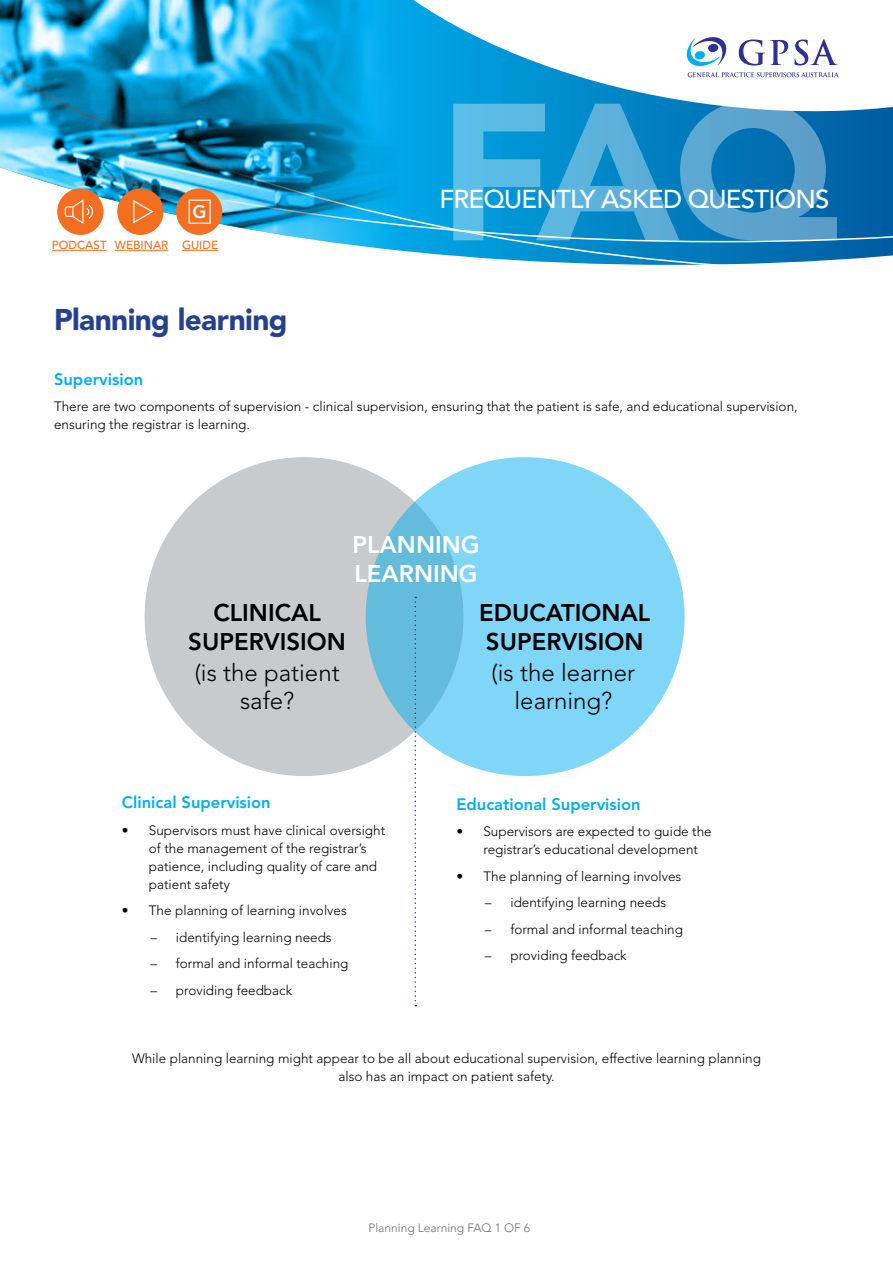
<style>
.page{position:relative;width:893px;height:1263px;background:#fff}
.page>*{position:absolute;margin:0;border:0;box-sizing:border-box;transform-origin:0 0}
.t1{font:900 192.9px "Avenir LT Std";color:#fff}
.t2{font:900 29.7px "Avenir LT Std";letter-spacing:-.02em;color:#25408f}
.t3{font:500 25.8px "Avenir LT Std";letter-spacing:-.03em;color:#fff}
.t4{font:800 24px/28.5px "Avenir LT Std";color:#000}
.t5{font:300 24px/28.5px "Avenir LT Std";color:#000;text-align:center}
.t6{font:800 24px/28.5px "Avenir LT Std";color:#fff}
.t7{font:800 18px "Avenir LT Std";color:#fff}
.t8{font:800 16.5px "Avenir LT Std";color:#00aeef}
.t9{font:300 13.5px/18px "Avenir LT Std";color:#000}
.t10{font:300 12px "Avenir LT Std";color:#6d6e71}
.t11{font:500 11.7px "Avenir LT Std";color:#f36e21}
</style>
<div class="page">
<svg style="left:400px;top:136px;width:493px;height:129px;background:#0c87c5"></svg>
<svg style="left:400px;top:0;width:493px;height:136px"></svg>
<svg style="left:687px;top:37px;width:39px;height:29px"></svg>
<svg style="left:688px;top:72px;width:151px;height:5px"></svg>
<svg style="left:739px;top:39px;width:49px;height:27px"></svg>
<svg style="left:794px;top:39px;width:44px;height:27px"></svg>
<img style="left:0;top:0;width:400px;height:251px">
<div style="left:117px;top:188px;width:47px;height:47px;background:#f36e21;border-radius:50%"></div>
<div style="left:176px;top:188px;width:46px;height:47px;background:#f36e21;border-radius:50%"></div>
<hr style="left:52px;top:250px;width:55px;height:1px;background:#f36e21">
<hr style="left:115px;top:250px;width:53px;height:1px;background:#f36e21">
<hr style="left:182px;top:250px;width:36px;height:1px;background:#f36e21">
<svg style="left:133px;top:200px;width:21px;height:24px"></svg>
<div style="left:57px;top:188px;width:47px;height:47px;background:#f36e21;border-radius:50%"></div>
<svg style="left:65px;top:199px;width:28px;height:25px"></svg>
<div style="left:145px;top:457px;width:318px;height:319px;background:#c9cacb;border-radius:50%"></div>
<svg style="left:366px;top:457px;width:319px;height:319px;background:#7ad1f1"></svg>
<svg style="left:415px;top:597px;width:1px;height:409px"></svg>
<div style="left:189px;top:200px;width:22px;height:24px;border:1px solid #fff"></div>
<h3 class="t7" style="left:193px;top:201px;width:16px">G</h3>
<p class="t11" style="left:52px;top:238px;width:168px">PODCAST WEBINAR GUIDE</p>
<h1 class="t1" style="left:438px;top:56px;width:401px">FAQ</h1>
<h3 class="t3" style="left:439px;top:184px;width:391px">FREQUENTLY ASKED QUESTIONS</h3>
<h2 class="t2" style="left:54px;top:302px;width:235px">Planning learning</h2>
<p class="t8" style="left:54px;top:369px;width:91px">Supervision</p>
<p class="t9" style="left:54px;top:397px;width:745px">There are two components of supervision - clinical supervision, ensuring that the patient is safe, and educational supervision, ensuring the registrar is learning.</p>
<h3 class="t6" style="left:352px;top:531px;width:129px">PLANNING<br>LEARNING</h3>
<h3 class="t4" style="left:479px;top:599px;width:173px">EDUCATIONAL<br>SUPERVISION</h3>
<h3 class="t4" style="left:188px;top:599px;width:159px;text-align:center">CLINICAL<br>SUPERVISION</h3>
<h3 class="t5" style="left:195px;top:658px;width:146px">(is the patient safe?</h3>
<h3 class="t5" style="left:492px;top:658px;width:145px">(is the learner learning?</h3>
<p class="t8" style="left:122px;top:793px;width:150px">Clinical Supervision</p>
<p class="t9" style="left:149px;top:821px;width:238px;text-indent:-27px">• Supervisors must have clinical oversight of the management of the registrar’s patience, including quality of care and patient safety</p>
<p class="t9" style="left:122px;top:902px;width:226px">• The planning of learning involves</p>
<p class="t9" style="left:150px;top:928px;width:183px">– identifying learning needs</p>
<p class="t9" style="left:150px;top:955px;width:200px">– formal and informal teaching</p>
<p class="t9" style="left:150px;top:981px;width:143px">– providing feedback</p>
<p class="t8" style="left:456px;top:794px;width:186px">Educational Supervision</p>
<p class="t9" style="left:483px;top:823px;width:230px;text-indent:-27px">• Supervisors are expected to guide the registrar’s educational development</p>
<p class="t9" style="left:456px;top:867px;width:226px">• The planning of learning involves</p>
<p class="t9" style="left:485px;top:894px;width:183px">– identifying learning needs</p>
<p class="t9" style="left:485px;top:920px;width:200px">– formal and informal teaching</p>
<p class="t9" style="left:485px;top:947px;width:143px">– providing feedback</p>
<p class="t9" style="left:132px;top:1049px;width:630px;text-align:center">While planning learning might appear to be all about educational supervision, effective learning planning also has an impact on patient safety.</p>
<p class="t10" style="left:368px;top:1220px;width:163px">Planning Learning FAQ 1 OF 6</p>
</div>
